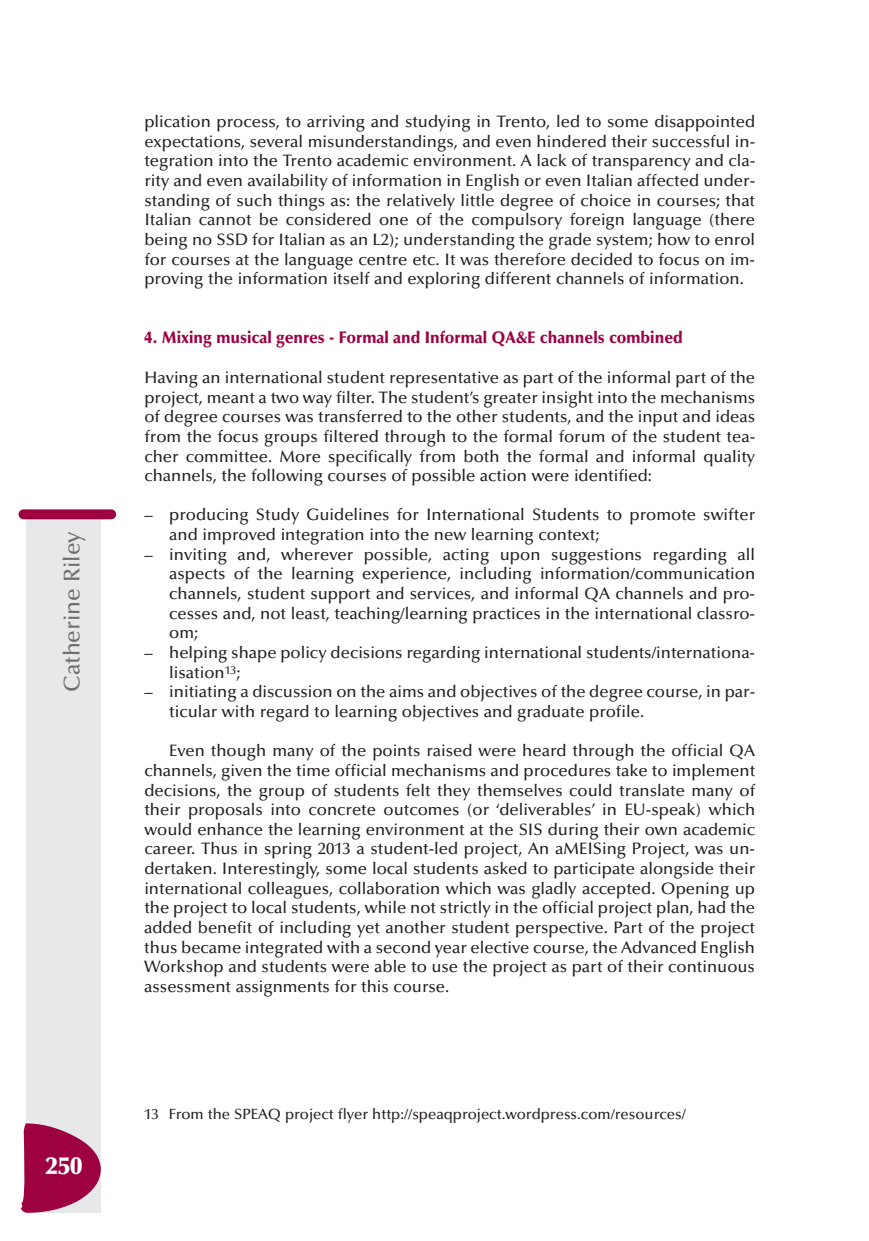
<style>
.page{position:relative;width:869px;height:1241px;background:#fff}
.page>*{position:absolute;margin:0;border:0;box-sizing:border-box;transform-origin:0 0}
.t1{font:900 24.5px "Optima";color:#fff}
.t2{font:500 22.75px "Optima";color:#6c6d70}
.t3{font:500 16.62px/19.6px "Optima";color:#231f20;text-align:justify}
.t4{font:900 16.62px "Optima";color:#9d0140;scale:.95 1}
.t5{font:500 14.88px "Optima";color:#231f20}
</style>
<div class="page">
<div style="left:27px;top:517px;width:74px;height:695px;background:#e7e8e9"></div>
<div style="left:19px;top:509px;width:97px;height:10px;background:#9d0140;border-radius:5px"></div>
<svg style="left:21px;top:1122px;width:80px;height:90px"></svg>
<p class="t2" style="left:63px;top:691px;width:162px;rotate:-90deg">Catherine Riley</p>
<p class="t1" style="left:45px;top:1155px;width:38px">250</p>
<p class="t3" style="left:144px;top:113px;width:612px">plication process, to arriving and studying in Trento, led to some disappointed expectations, several misunderstandings, and even hindered their successful in&shy;tegration into the Trento academic environment. A lack of transparency and cla&shy;rity and even availability of information in English or even Italian affected under&shy;standing of such things as: the relatively little degree of choice in courses; that Italian cannot be considered one of the compulsory foreign language (there being no SSD for Italian as an L2); understanding the grade system; how to enrol for courses at the language centre etc. It was therefore decided to focus on im&shy;proving the information itself and exploring different channels of information.</p>
<p class="t4" style="left:144px;top:331px;width:568px">4. Mixing musical genres - Formal and Informal QA&amp;E channels combined</p>
<p class="t3" style="left:144px;top:369px;width:612px">Having an international student representative as part of the informal part of the project, meant a two way filter. The student’s greater insight into the mechanisms of degree courses was transferred to the other students, and the input and ideas from the focus groups filtered through to the formal forum of the student tea&shy;cher committee. More specifically from both the formal and informal quality channels, the following courses of possible action were identified:</p>
<p class="t3" style="left:169px;top:506px;width:587px;text-indent:-25px">– producing Study Guidelines for International Students to promote swifter and improved integration into the new learning context;</p>
<p class="t3" style="left:169px;top:546px;width:587px;text-indent:-25px">– inviting and, wherever possible, acting upon suggestions regarding all aspects of the learning experience, including information/communication channels, student support and services, and informal QA channels and pro&shy;cesses and, not least, teaching/learning practices in the international classro&shy;om;</p>
<p class="t3" style="left:169px;top:643px;width:587px;text-indent:-25px">– helping shape policy decisions regarding international students/internationa&shy;lisation<sup>13</sup>;</p>
<p class="t3" style="left:169px;top:683px;width:587px;text-indent:-25px">– initiating a discussion on the aims and objectives of the degree course, in par&shy;ticular with regard to learning objectives and graduate profile.</p>
<p class="t3" style="left:144px;top:742px;width:612px;text-indent:25px">Even though many of the points raised were heard through the official QA channels, given the time official mechanisms and procedures take to implement decisions, the group of students felt they themselves could translate many of their proposals into concrete outcomes (or ‘deliverables’ in EU-speak) which would enhance the learning environment at the SIS during their own academic career. Thus in spring 2013 a student-led project, An aMEISing Project, was un&shy;dertaken. Interestingly, some local students asked to participate alongside their international colleagues, collaboration which was gladly accepted. Opening up the project to local students, while not strictly in the official project plan, had the added benefit of including yet another student perspective. Part of the project thus became integrated with a second year elective course, the Advanced English Workshop and students were able to use the project as part of their continuous assessment assignments for this course.</p>
<p class="t5" style="left:144px;top:1107px;width:543px">13 From the SPEAQ project flyer http://speaqproject.wordpress.com/resources/</p>
</div>
